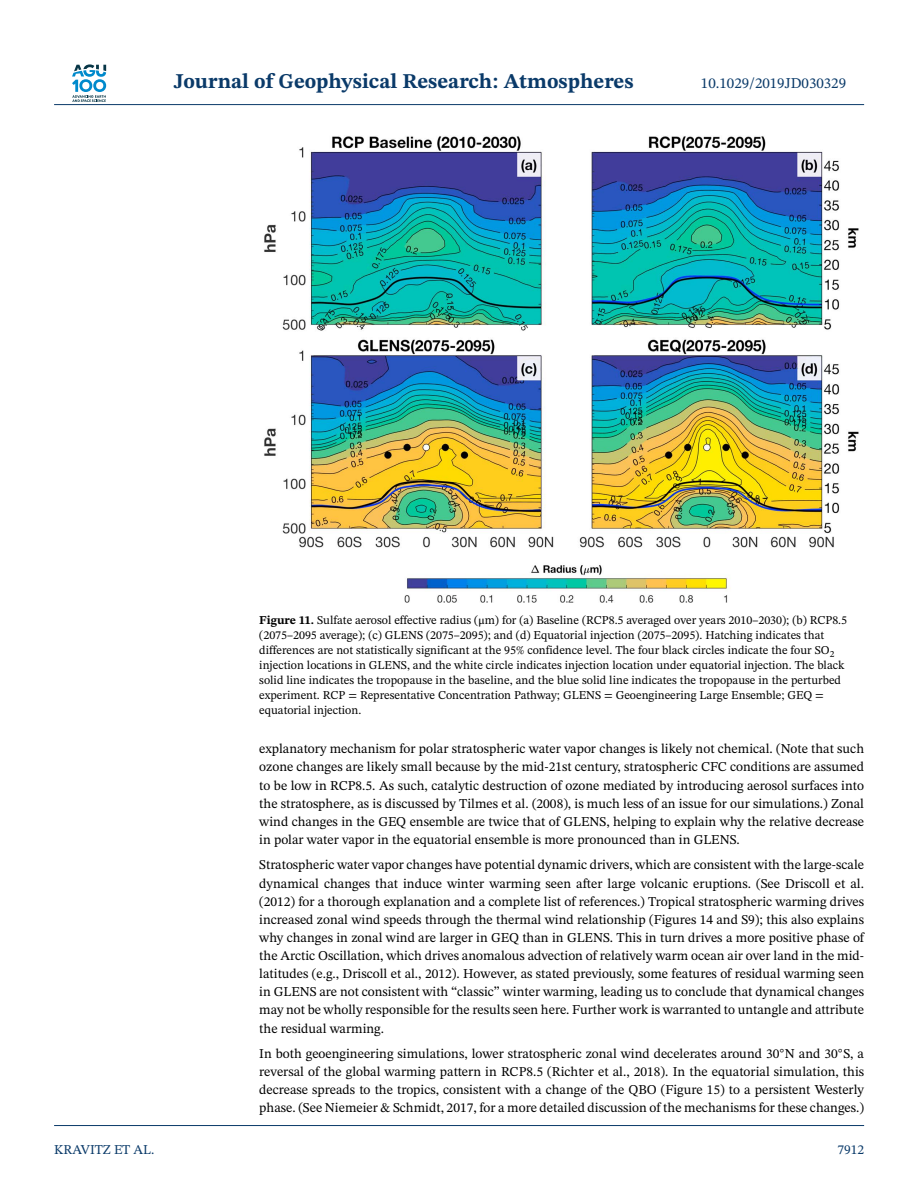
<style>
.page{position:relative;width:918px;height:1188px;background:#fff}
.page>*{position:absolute;margin:0;border:0;box-sizing:border-box;transform-origin:0 0}
.t1{font:700 21px "STIX Two Text";color:#0a3a69}
.t2{font:15px "STIX Two Text";color:#0a3a69}
.t3{font:13.5px/18.1px "STIX Two Text";color:#000;text-align:justify}
.t4{font:13.5px "STIX Two Text";color:#0a3a69}
.t5{font:12px/15px "STIX Two Text";color:#000}
.s1{font-weight:700}
.s2{font-family:"STIX Math"}
</style>
<div class="page">
<svg style="left:72px;top:64px;width:34px;height:38px"></svg>
<hr style="left:54px;top:104px;width:810px;height:1px;background:#0a3a69">
<img style="left:264px;top:136px;width:595px;height:467px">
<hr style="left:54px;top:1125px;width:810px;height:1px;background:#0a3a69">
<h1 class="t1" style="left:174px;top:73px;width:461px">Journal of Geophysical Research: Atmospheres</h1>
<p class="t2" style="left:701px;top:77px;width:147px">10.1029/2019JD030329</p>
<p class="t5" style="left:259px;top:614px;width:589px"><span class="s1">Figure 11.</span> Sulfate aerosol effective radius (<span class="s2">μ</span>m) for (a) Baseline (RCP8.5 averaged over years 2010–2030); (b) RCP8.5 (2075–2095 average); (c) GLENS (2075–2095); and (d) Equatorial injection (2075–2095). Hatching indicates that differences are not statistically significant at the 95% confidence level. The four black circles indicate the four SO<sub>2 </sub>injection locations in GLENS, and the white circle indicates injection location under equatorial injection. The black solid line indicates the tropopause in the baseline, and the blue solid line indicates the tropopause in the perturbed experiment. RCP = Representative Concentration Pathway; GLENS = Geoengineering Large Ensemble; GEQ = equatorial injection.</p>
<p class="t3" style="left:259px;top:741px;width:606px">explanatory mechanism for polar stratospheric water vapor changes is likely not chemical. (Note that such ozone changes are likely small because by the mid-21st century, stratospheric CFC conditions are assumed to be low in RCP8.5. As such, catalytic destruction of ozone mediated by introducing aerosol surfaces into the stratosphere, as is discussed by Tilmes et al. (2008), is much less of an issue for our simulations.) Zonal wind changes in the GEQ ensemble are twice that of GLENS, helping to explain why the relative decrease in polar water vapor in the equatorial ensemble is more pronounced than in GLENS.</p>
<p class="t3" style="left:259px;top:857px;width:606px">Stratospheric water vapor changes have potential dynamic drivers, which are consistent with the large-scale dynamical changes that induce winter warming seen after large volcanic eruptions. (See Driscoll et al. (2012) for a thorough explanation and a complete list of references.) Tropical stratospheric warming drives increased zonal wind speeds through the thermal wind relationship (Figures 14 and S9); this also explains why changes in zonal wind are larger in GEQ than in GLENS. This in turn drives a more positive phase of the Arctic Oscillation, which drives anomalous advection of relatively warm ocean air over land in the mid&shy;latitudes (e.g., Driscoll et al., 2012). However, as stated previously, some features of residual warming seen in GLENS are not consistent with “classic” winter warming, leading us to conclude that dynamical changes may not be wholly responsible for the results seen here. Further work is warranted to untangle and attribute the residual warming.</p>
<p class="t3" style="left:259px;top:1046px;width:606px">In both geoengineering simulations, lower stratospheric zonal wind decelerates around 30<sup>◦</sup>N and 30<sup>◦</sup>S, a reversal of the global warming pattern in RCP8.5 (Richter et al., 2018). In the equatorial simulation, this decrease spreads to the tropics, consistent with a change of the QBO (Figure 15) to a persistent Westerly phase. (See Niemeier &amp; Schmidt, 2017, for a more detailed discussion of the mechanisms for these changes.)</p>
<p class="t4" style="left:54px;top:1144px;width:102px">KRAVITZ ET AL.</p>
<p class="t4" style="left:837px;top:1144px;width:28px">7912</p>
</div>
